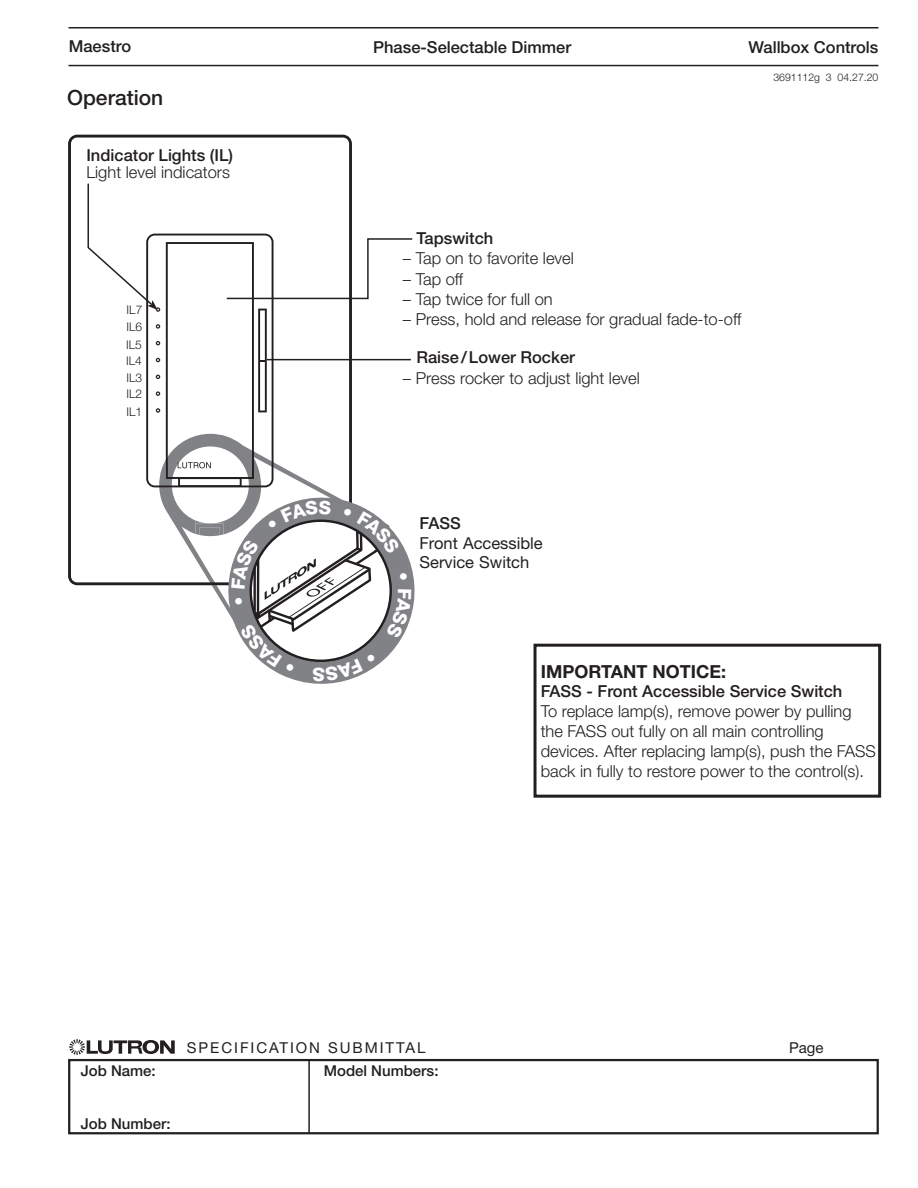
<style>
.page{position:relative;width:918px;height:1188px;background:#fff}
.page>*{position:absolute;margin:0;border:0;box-sizing:border-box;transform-origin:0 0}
.Head-Main{font:500 21px "Helvetica Neue LT Std";color:#231f20}
.Important_Notice_1st{font:700 18px "Helvetica Neue LT Std";color:#231f20}
.Important_Notice_Bod{font:300 16.5px/19.8px "Helvetica Neue LT Std";color:#231f20}
.Text_Bullet{font:300 16.5px "Helvetica Neue LT Std";color:#231f20}
.Important_Notice_2nd{font:500 16.5px "Helvetica Neue LT Std";color:#231f20}
.CalloutBody{font:16.5px/19.8px "Helvetica Neue LT Std";color:#231f20}
.Text_Bullet-2{font:500 16.5px "Helvetica Neue LT Std";color:#231f20}
._1Body_NO_INDENT{font:300 16.5px "Helvetica Neue LT Std";color:#231f20}
._1Body_NO_INDENT-2{font:500 16.5px "Helvetica Neue LT Std";color:#231f20}
.Callout1stline{font:500 16.5px "Helvetica Neue LT Std";color:#231f20}
.t1{font:500 15px "Helvetica Neue LT Std";color:#231f20}
.t2{font:15px "Helvetica Neue LT Std";letter-spacing:.13em;color:#231f20}
.t3{font:300 12px "Helvetica Neue LT Std";color:#231f20}
.t4{font:300 10.5px "Helvetica Neue LT Std";color:#231f20}
</style>
<div class="page">
<div style="left:68px;top:1059px;width:811px;height:75px;border:2px solid #231f20"></div>
<svg style="left:69px;top:1039px;width:106px;height:16px"></svg>
<hr style="left:308px;top:1060px;width:2px;height:73px;background:#231f20">
<hr style="left:68px;top:27px;width:810px;height:1px;background:#231f20">
<hr style="left:68px;top:65px;width:810px;height:1px;background:#231f20">
<svg style="left:68px;top:135px;width:284px;height:450px"></svg>
<div style="left:534px;top:644px;width:347px;height:154px;border:3px solid #231f20"></div>
<svg style="left:87px;top:182px;width:327px;height:499px"></svg>
<p class="Important_Notice_2nd" style="left:69px;top:37px;width:64px">Maestro</p>
<p class="Important_Notice_2nd" style="left:373px;top:37px;width:200px">Phase-Selectable Dimmer</p>
<p class="Important_Notice_2nd" style="left:749px;top:37px;width:131px">Wallbox Controls</p>
<p class="Head-Main" style="left:67px;top:85px;width:98px">Operation</p>
<p class="t4" style="left:773px;top:71px;width:107px">3691112g 3 04.27.20</p>
<p class="_1Body_NO_INDENT-2" style="left:86px;top:145px;width:148px">Indicator Lights (IL)</p>
<p class="_1Body_NO_INDENT" style="left:86px;top:162px;width:145px">Light level indicators</p>
<p class="t3" style="left:127px;top:302px;width:17px">IL7</p>
<p class="t3" style="left:126px;top:319px;width:17px">IL6</p>
<p class="t3" style="left:126px;top:337px;width:17px">IL5</p>
<p class="t3" style="left:126px;top:354px;width:17px">IL4</p>
<p class="t3" style="left:126px;top:370px;width:17px">IL3</p>
<p class="t3" style="left:126px;top:387px;width:17px">IL2</p>
<p class="t3" style="left:126px;top:405px;width:17px">IL1</p>
<p class="Text_Bullet-2" style="left:416px;top:228px;width:78px">Tapswitch</p>
<p class="Text_Bullet" style="left:403px;top:248px;width:172px">– Tap on to favorite level</p>
<p class="Text_Bullet" style="left:403px;top:269px;width:62px">– Tap off</p>
<p class="Text_Bullet" style="left:403px;top:289px;width:151px">– Tap twice for full on</p>
<p class="Text_Bullet" style="left:403px;top:309px;width:340px">– Press, hold and release for gradual fade-to-off</p>
<p class="Text_Bullet-2" style="left:416px;top:348px;width:160px">Raise/Lower Rocker</p>
<p class="Text_Bullet" style="left:403px;top:368px;width:238px">– Press rocker to adjust light level</p>
<p class="Callout1stline" style="left:419px;top:513px;width:43px">FASS</p>
<p class="CalloutBody" style="left:419px;top:533px;width:125px">Front Accessible<br>Service Switch</p>
<p class="Important_Notice_1st" style="left:541px;top:660px;width:187px">IMPORTANT NOTICE:</p>
<p class="Important_Notice_2nd" style="left:541px;top:682px;width:303px">FASS - Front Accessible Service Switch</p>
<p class="Important_Notice_Bod" style="left:541px;top:701px;width:337px">To replace lamp(s), remove power by pulling the FASS out fully on all main controlling devices. After replacing lamp(s), push the FASS back in fully to restore power to the control(s).</p>
<p class="t1" style="left:81px;top:1061px;width:77px">Job Name:</p>
<p class="t1" style="left:81px;top:1114px;width:91px">Job Number:</p>
<p class="t2" style="left:187px;top:1039px;width:240px">SPECIFICATION SUBMITTAL</p>
<p class="t2" style="left:789px;top:1039px;width:36px">Page</p>
<p class="t1" style="left:324px;top:1061px;width:116px">Model Numbers:</p>
</div>
